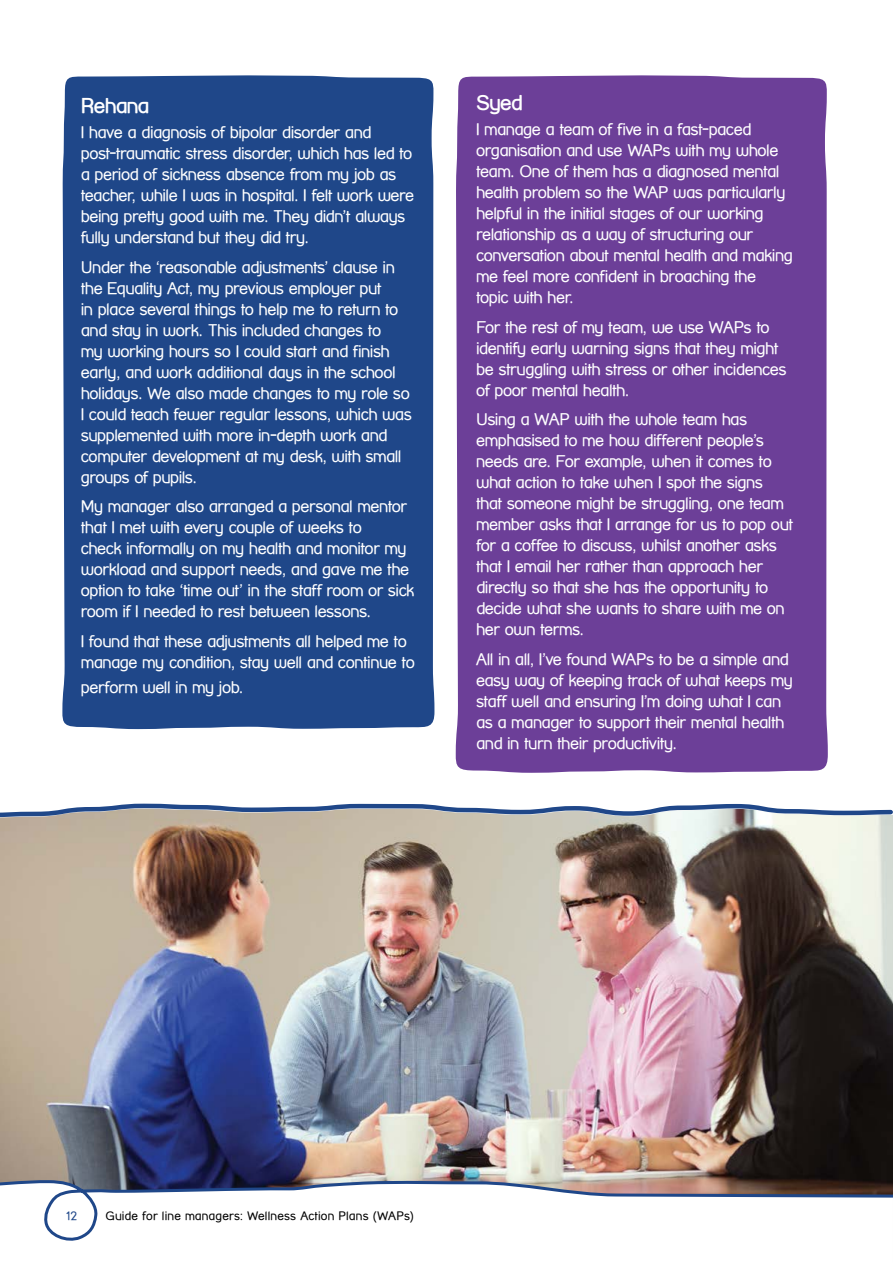
<style>
.page{position:relative;width:893px;height:1263px;background:#fff}
.page>*{position:absolute;margin:0;border:0;box-sizing:border-box;transform-origin:0 0}
.t1{font:700 21px "Street Corner";letter-spacing:-.04em;color:#fff}
.t2{font:16.5px/21px "Street Corner";letter-spacing:-.03em;color:#fff}
.t3{font:12px "Street Corner";letter-spacing:.015em;color:#000}
.t4{font:12px "Street Corner";color:#1f4789}
</style>
<div class="page">
<div style="left:455px;top:75px;width:373px;height:698px;background:#6c3f98"></div>
<div style="left:62px;top:75px;width:373px;height:655px;background:#1f4789"></div>
<img style="left:0;top:820px;width:893px;height:358px">
<svg style="left:0;top:803px;width:893px;height:17px"></svg>
<svg style="left:0;top:1178px;width:893px;height:63px"></svg>
<p class="t1" style="left:81px;top:94px;width:70px">Rehana</p>
<p class="t2" style="left:81px;top:122px;width:335px">I have a diagnosis of bipolar disorder and post-traumatic stress disorder, which has led to a period of sickness absence from my job as teacher, while I was in hospital. I felt work were being pretty good with me. They didn’t always fully understand but they did try.</p>
<p class="t2" style="left:81px;top:256px;width:333px">Under the ‘reasonable adjustments’ clause in the Equality Act, my previous employer put<br>in place several things to help me to return to and stay in work. This included changes to<br>my working hours so I could start and finish early, and work additional days in the school holidays. We also made changes to my role so I could teach fewer regular lessons, which was supplemented with more in-depth work and computer development at my desk, with small groups of pupils.</p>
<p class="t2" style="left:81px;top:496px;width:335px">My manager also arranged a personal mentor that I met with every couple of weeks to<br>check informally on my health and monitor my workload and support needs, and gave me the option to take ‘time out’ in the staff room or sick room if I needed to rest between lessons.</p>
<p class="t2" style="left:81px;top:631px;width:336px">I found that these adjustments all helped me to manage my condition, stay well and continue to</p>
<p class="t2" style="left:81px;top:677px;width:161px">perform well in my job.</p>
<p class="t1" style="left:476px;top:90px;width:48px">Syed</p>
<p class="t2" style="left:476px;top:119px;width:318px">I manage a team of five in a fast-paced organisation and use WAPs with my whole team. One of them has a diagnosed mental health problem so the WAP was particularly helpful in the initial stages of our working relationship as a way of structuring our conversation about mental health and making me feel more confident in broaching the topic with her.</p>
<p class="t2" style="left:476px;top:316px;width:312px">For the rest of my team, we use WAPs to identify early warning signs that they might be struggling with stress or other incidences of poor mental health.</p>
<p class="t2" style="left:476px;top:409px;width:318px">Using a WAP with the whole team has emphasised to me how different people’s needs are. For example, when it comes to what action to take when I spot the signs that someone might be struggling, one team member asks that I arrange for us to pop out for a coffee to discuss, whilst another asks that I email her rather than approach her directly so that she has the opportunity to decide what she wants to share with me on her own terms.</p>
<p class="t2" style="left:476px;top:648px;width:318px">All in all, I’ve found WAPs to be a simple and easy way of keeping track of what keeps my staff well and ensuring I’m doing what I can as a manager to support their mental health and in turn their productivity.</p>
<p class="t4" style="left:66px;top:1209px;width:13px">12</p>
<p class="t3" style="left:105px;top:1209px;width:310px">Guide for line managers: Wellness Action Plans (WAPs)</p>
</div>
